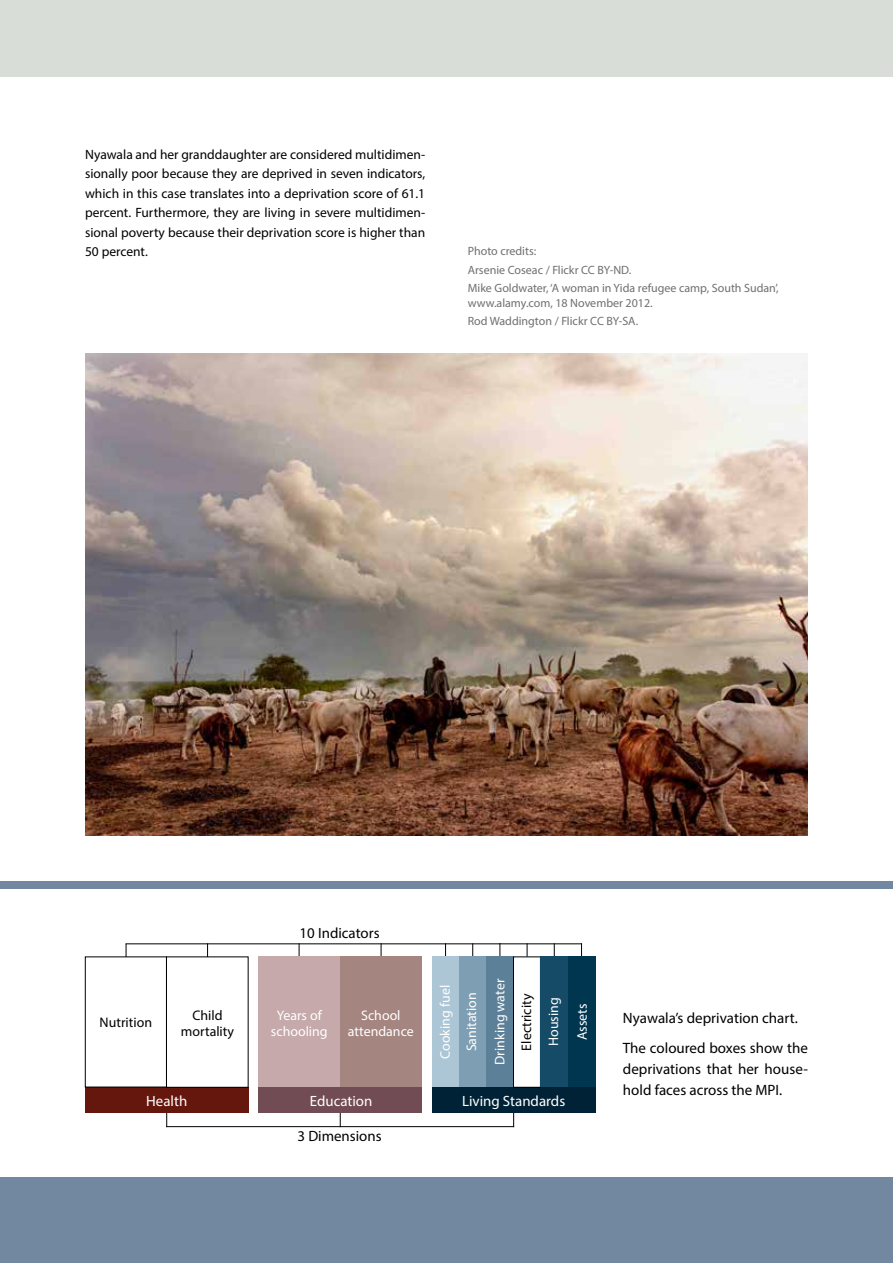
<style>
.page{position:relative;width:893px;height:1263px;background:#fff}
.page>*{position:absolute;margin:0;border:0;box-sizing:border-box;transform-origin:0 0}
.t1{font:15px/29.5px "Myriad Pro";color:#000}
.t2{font:14.85px "Myriad Pro";color:#fff}
.t3{font:14.85px "Myriad Pro";color:#000}
.t4{font:13.95px/16.6px "Myriad Pro";color:#fff;text-align:center}
.t5{font:13.95px/16.6px "Myriad Pro";color:#000;text-align:center}
.t6{font:13.5px/19.5px "Myriad Pro";color:#000;text-align:justify}
.t7{font:12px/18.6px "Myriad Pro";color:#706f6f}
</style>
<div class="page">
<div style="left:0;top:1178px;width:893px;height:85px;background:#7288a1"></div>
<div style="left:0;top:881px;width:893px;height:8px;background:#7288a1"></div>
<div style="left:0;top:0;width:893px;height:77px;background:#d8ddd8"></div>
<svg style="left:554px;top:944px;width:1px;height:12px"></svg>
<svg style="left:499px;top:944px;width:1px;height:12px"></svg>
<svg style="left:445px;top:944px;width:1px;height:12px"></svg>
<svg style="left:472px;top:944px;width:1px;height:12px"></svg>
<svg style="left:381px;top:944px;width:1px;height:12px"></svg>
<svg style="left:299px;top:944px;width:1px;height:13px"></svg>
<svg style="left:126px;top:944px;width:1px;height:13px"></svg>
<svg style="left:207px;top:944px;width:1px;height:13px"></svg>
<svg style="left:527px;top:944px;width:1px;height:12px"></svg>
<svg style="left:581px;top:944px;width:1px;height:12px"></svg>
<hr style="left:126px;top:943px;width:456px;height:1px;background:#000">
<svg style="left:513px;top:1113px;width:1px;height:13px"></svg>
<svg style="left:340px;top:1113px;width:1px;height:13px"></svg>
<svg style="left:166px;top:1113px;width:1px;height:13px"></svg>
<hr style="left:166px;top:1126px;width:348px;height:1px;background:#000">
<div style="left:340px;top:956px;width:82px;height:131px;background:#a58580"></div>
<div style="left:259px;top:957px;width:81px;height:130px;background:#c5a9ab"></div>
<div style="left:259px;top:1087px;width:163px;height:26px;background:#724c54"></div>
<div style="left:432px;top:1087px;width:163px;height:26px;background:#002236"></div>
<div style="left:85px;top:1087px;width:163px;height:26px;background:#65160d"></div>
<div style="left:85px;top:957px;width:82px;height:130px;border:1px solid #000"></div>
<div style="left:166px;top:957px;width:82px;height:130px;border:1px solid #000"></div>
<div style="left:432px;top:956px;width:27px;height:131px;background:#acc6d6"></div>
<div style="left:459px;top:956px;width:27px;height:131px;background:#7e9eb3"></div>
<div style="left:486px;top:956px;width:27px;height:131px;background:#5d8099"></div>
<div style="left:513px;top:957px;width:28px;height:130px;border:1px solid #000"></div>
<div style="left:541px;top:956px;width:27px;height:131px;background:#154b66"></div>
<div style="left:568px;top:956px;width:27px;height:131px;background:#003650"></div>
<img style="left:85px;top:353px;width:723px;height:483px">
<p class="t6" style="left:85px;top:144px;width:342px">Nyawala and her granddaughter are considered multidimen&shy;sionally poor because they are deprived in seven indicators, which in this case translates into a deprivation score of 61.1 percent. Furthermore, they are living in severe multidimen&shy;sional poverty because their deprivation score is higher than 50 percent.</p>
<p class="t7" style="left:468px;top:241px;width:312px">Photo credits:<br>Arsenie Coseac / Flickr CC BY-ND.<br>Mike Goldwater, ‘A woman in Yida refugee camp, South Sudan’,</p>
<p class="t7" style="left:468px;top:293px;width:186px">www.alamy.com, 18 November 2012.<br>Rod Waddington / Flickr CC BY-SA.</p>
<p class="t3" style="left:300px;top:924px;width:81px">10 Indicators</p>
<p class="t5" style="left:100px;top:1013px;width:54px">Nutrition</p>
<p class="t5" style="left:181px;top:1006px;width:55px">Child mortality</p>
<p class="t4" style="left:271px;top:1006px;width:58px">Years of schooling</p>
<p class="t4" style="left:348px;top:1006px;width:67px">School attendance</p>
<p class="t4" style="left:491px;top:1065px;width:88px;rotate:-90deg">Drinking water</p>
<p class="t4" style="left:432px;top:1059px;width:75px;line-height:26.4px;rotate:-90deg">Cooking fuel<br>Sanitation</p>
<p class="t5" style="left:518px;top:1050px;width:58px;rotate:-90deg">Electricity</p>
<p class="t4" style="left:539px;top:1046px;width:50px;line-height:28.8px;rotate:-90deg">Housing<br>Assets</p>
<p class="t2" style="left:146px;top:1092px;width:43px">Health</p>
<p class="t2" style="left:310px;top:1092px;width:64px">Education</p>
<p class="t2" style="left:462px;top:1092px;width:105px">Living Standards</p>
<p class="t3" style="left:298px;top:1127px;width:86px">3 Dimensions</p>
<p class="t1" style="left:623px;top:1003px;width:186px">Nyawala’s deprivation chart.<br>The coloured boxes show the</p>
<p class="t1" style="left:623px;top:1058px;width:186px;line-height:21px">deprivations that her house&shy;hold faces across the MPI.</p>
</div>
